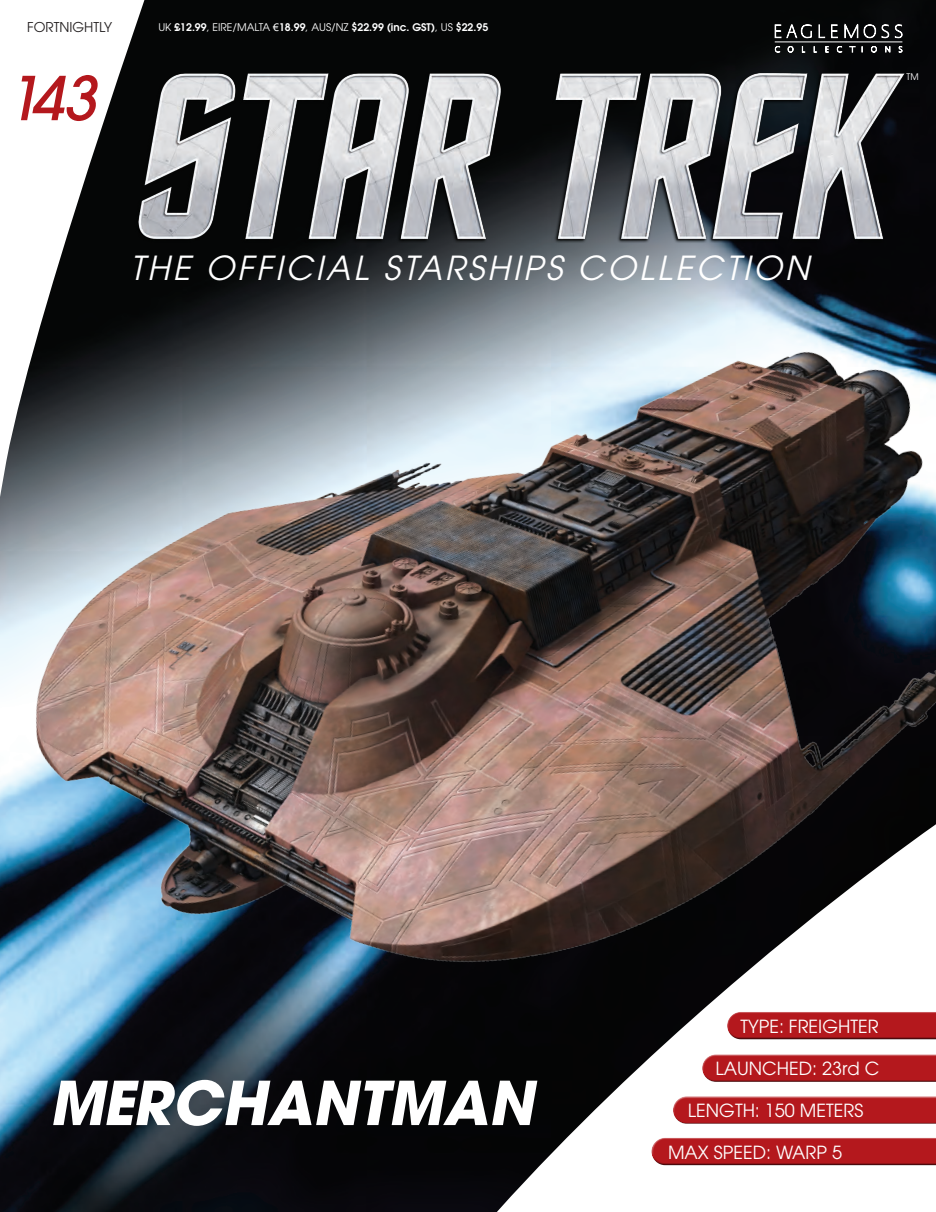
<style>
.page{position:relative;width:936px;height:1212px;background:#fff}
.page>*{position:absolute;margin:0;border:0;box-sizing:border-box;transform-origin:0 0}
.t1{font:italic 700 60px "Avant Garde";color:#fff}
.t2{font:italic 500 60px "Avant Garde LT";color:#b4181d}
.t3{font:italic 33px "Avant Garde LT";letter-spacing:.09em;color:#fff}
.t4{font:18px "Avant Garde";color:#fff}
.t5{font:13.5px "Avant Garde";color:#231f20}
.t6{font:600 10.5px "Avant Garde";color:#fff}
.t7{font:9px "Avant Garde";color:#fff}
.s1{font-weight:400}
.s2{font-family:"Arial";font-weight:400}
</style>
<div class="page">
<img style="left:0;top:0;width:935px;height:1212px">
<svg style="left:88px;top:1089px;width:847px;height:123px"></svg>
<svg style="left:0;top:0;width:178px;height:297px"></svg>
<div style="left:672px;top:1093px;width:263px;height:24px;background:#fff;opacity:.75"></div>
<div style="left:672px;top:1100px;width:263px;height:25px;background:#b4181d"></div>
<div style="left:651px;top:1135px;width:284px;height:23px;background:#fff;opacity:.75"></div>
<div style="left:651px;top:1142px;width:284px;height:24px;background:#231f20;opacity:.75"></div>
<svg style="left:774px;top:22px;width:37px;height:16px"></svg>
<svg style="left:818px;top:24px;width:19px;height:14px"></svg>
<svg style="left:844px;top:23px;width:58px;height:16px"></svg>
<svg style="left:774px;top:46px;width:6px;height:3px"></svg>
<svg style="left:787px;top:46px;width:7px;height:3px"></svg>
<svg style="left:801px;top:46px;width:4px;height:3px"></svg>
<svg style="left:813px;top:46px;width:4px;height:3px"></svg>
<svg style="left:824px;top:46px;width:5px;height:3px"></svg>
<svg style="left:836px;top:46px;width:6px;height:3px"></svg>
<svg style="left:848px;top:46px;width:15px;height:3px"></svg>
<svg style="left:870px;top:46px;width:7px;height:3px"></svg>
<svg style="left:884px;top:46px;width:6px;height:3px"></svg>
<svg style="left:898px;top:46px;width:4px;height:3px"></svg>
<hr style="left:774px;top:42px;width:128px;height:1px;background:#fff">
<img style="left:123px;top:49px;width:792px;height:248px">
<img style="left:0;top:297px;width:935px;height:792px">
<p class="t5" style="left:27px;top:19px;width:87px">FORTNIGHTLY</p>
<h1 class="t2" style="left:5px;top:61px;width:92px">143</h1>
<p class="t6" style="left:158px;top:20px;width:331px"><span class="s1">UK</span> £12.99<span class="s1">, EIRE/MALTA</span> <span class="s2">€</span>18.99<span class="s1">, AUS/NZ</span> $22.99 (inc. GST)<span class="s1">, US</span> $22.95</p>
<h2 class="t3" style="left:130px;top:249px;width:680px">THE OFFICIAL STARSHIPS COLLECTION</h2>
<p class="t7" style="left:906px;top:72px;width:14px">TM</p>
<h1 class="t1" style="left:49px;top:1064px;width:499px">MERCHANTMAN</h1>
<p class="t4" style="left:740px;top:1016px;width:140px">TYPE: FREIGHTER</p>
<p class="t4" style="left:715px;top:1058px;width:165px">LAUNCHED: 23rd C</p>
<p class="t4" style="left:688px;top:1100px;width:177px">LENGTH: 150 METERS</p>
<p class="t4" style="left:668px;top:1142px;width:175px">MAX SPEED: WARP 5</p>
</div>
